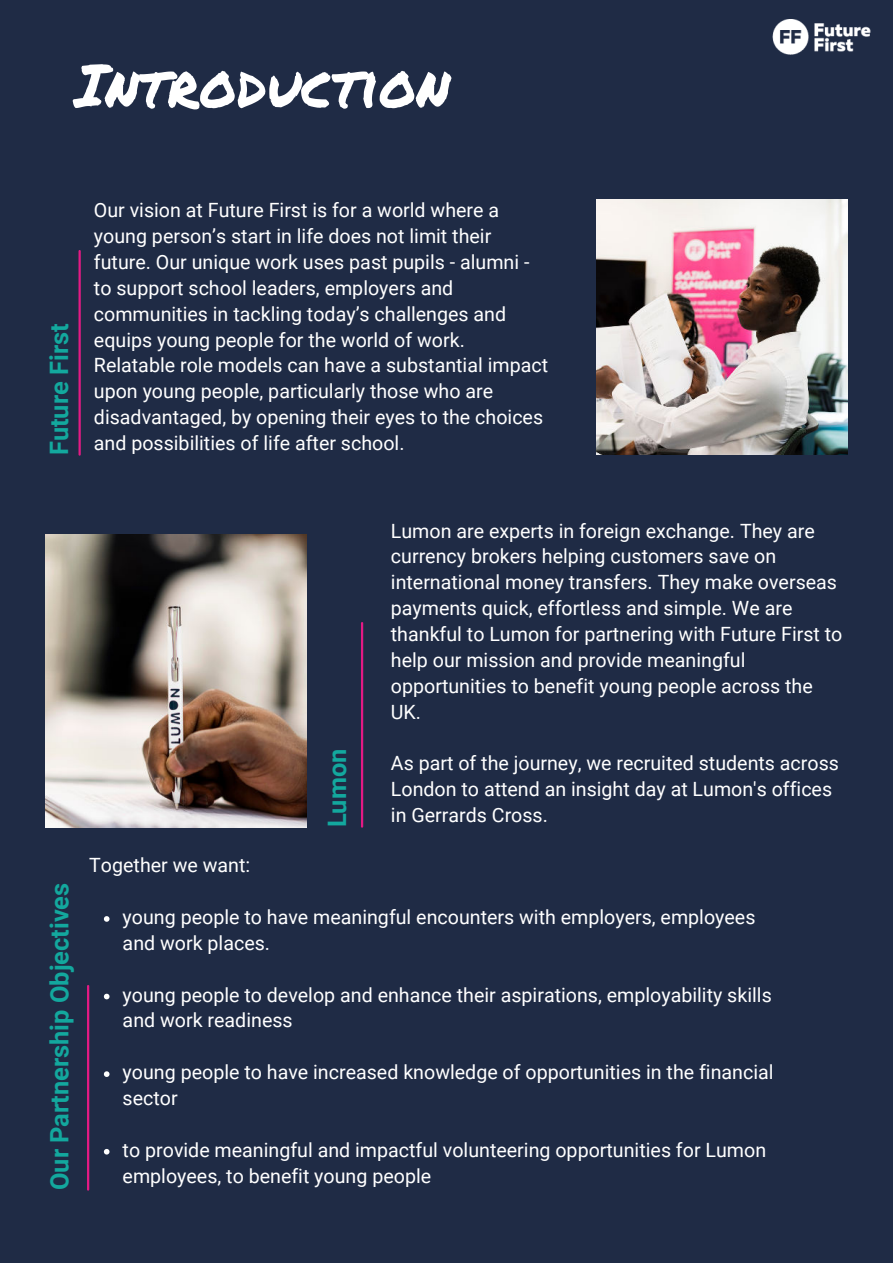
<style>
.page{position:relative;width:893px;height:1264px;background:#fff}
.page>*{position:absolute;margin:0;border:0;box-sizing:border-box;transform-origin:0 0}
.t1{font:59.4px "Permanent Marker";color:#fff}
.t2{font:700 25.35px "Roboto";color:#13a89e}
.t3{font:19.65px/25.8px "Roboto";color:#fff}
</style>
<div class="page">
<div style="left:0;top:0;width:892px;height:1262px;background:#1f2b45"></div>
<hr style="left:361px;top:623px;width:2px;height:203px;background:#e31a84">
<img style="left:596px;top:199px;width:251px;height:256px">
<img style="left:45px;top:535px;width:262px;height:292px">
<svg style="left:104px;top:916px;width:5px;height:5px"></svg>
<svg style="left:104px;top:993px;width:5px;height:6px"></svg>
<svg style="left:104px;top:1071px;width:5px;height:5px"></svg>
<svg style="left:104px;top:1148px;width:5px;height:6px"></svg>
<img style="left:772px;top:19px;width:99px;height:36px">
<hr style="left:78px;top:251px;width:3px;height:203px;background:#e31a84">
<hr style="left:87px;top:986px;width:2px;height:203px;background:#e31a84">
<h1 class="t1" style="left:75px;top:41px;width:376px">Introduction</h1>
<p class="t2" style="left:41px;top:455px;width:133px;rotate:-90deg">Future First</p>
<p class="t3" style="left:94px;top:196px;width:455px">Our vision at Future First is for a world where a young person’s start in life does not limit their future. Our unique work uses past pupils - alumni - to support school leaders, employers and communities in tackling today’s challenges and equips young people for the world of work.<br>Relatable role models can have a substantial impact upon young people, particularly those who are disadvantaged, by opening their eyes to the choices and possibilities of life after school.</p>
<p class="t2" style="left:42px;top:1190px;width:309px;rotate:-90deg">Our Partnership Objectives</p>
<p class="t3" style="left:89px;top:851px;width:162px">Together we want:</p>
<p class="t2" style="left:319px;top:827px;width:80px;rotate:-90deg">Lumon</p>
<p class="t3" style="left:391px;top:517px;width:453px">Lumon are experts in foreign exchange. They are currency brokers helping customers save on international money transfers. They make overseas payments quick, effortless and simple. We are thankful to Lumon for partnering with Future First to help our mission and provide meaningful opportunities to benefit young people across the UK.</p>
<p class="t3" style="left:391px;top:749px;width:449px">As part of the journey, we recruited students across<br>London to attend an insight day at Lumon's offices</p>
<p class="t3" style="left:391px;top:801px;width:158px">in Gerrards Cross.</p>
<p class="t3" style="left:123px;top:903px;width:634px">young people to have meaningful encounters with employers, employees and work places.</p>
<p class="t3" style="left:123px;top:980px;width:650px">young people to develop and enhance their aspirations, employability skills and work readiness</p>
<p class="t3" style="left:123px;top:1058px;width:652px">young people to have increased knowledge of opportunities in the financial sector</p>
<p class="t3" style="left:123px;top:1136px;width:645px">to provide meaningful and impactful volunteering opportunities for Lumon employees, to benefit young people</p>
</div>
